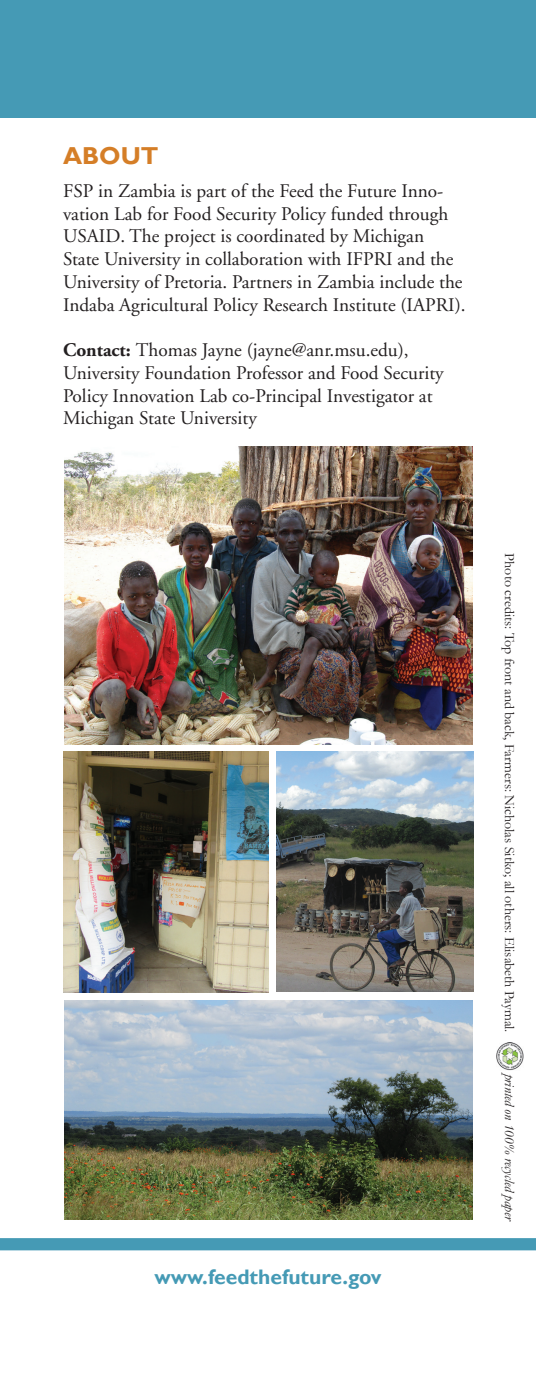
<style>
.page{position:relative;width:536px;height:1386px;background:#fff}
.page>*{position:absolute;margin:0;border:0;box-sizing:border-box;transform-origin:0 0}
.t1{font:700 24.5px "Gill Sans";color:#d57e27}
.t2{font:700 21px "Gill Sans";color:#459ab5}
.t3{font:19.25px/22.8px "Adobe Garamond";color:#231f20}
.t4{font:14px "Garamond";color:#231f20}
.t5{font:italic 14px "Garamond";color:#231f20}
.s1{font-weight:700}
</style>
<div class="page">
<div style="left:0;top:1238px;width:536px;height:12px;background:#459ab5"></div>
<img style="left:276px;top:751px;width:197px;height:241px">
<img style="left:63px;top:752px;width:205px;height:240px">
<img style="left:64px;top:446px;width:408px;height:298px">
<img style="left:64px;top:1001px;width:408px;height:218px">
<img style="left:496px;top:1043px;width:27px;height:27px">
<div style="left:0;top:0;width:536px;height:118px;background:#459ab5"></div>
<p class="t1" style="left:63px;top:141px;width:97px">ABOUT</p>
<p class="t3" style="left:63px;top:180px;width:404px">FSP in Zambia is part of the Feed the Future Inno&shy;vation Lab for Food Security Policy funded through USAID. The project is coordinated by Michigan<br>State University in collaboration with IFPRI and the University of Pretoria. Partners in Zambia include the Indaba Agricultural Policy Research Institute (IAPRI).</p>
<p class="t3" style="left:63px;top:339px;width:382px"><span class="s1">Contact:</span> Thomas Jayne (jayne@anr.msu.edu), University Foundation Professor and Food Security Policy Innovation Lab co-Principal Investigator at Michigan State University</p>
<p class="t2" style="left:154px;top:1264px;width:229px">www.feedthefuture.gov</p>
<p class="t4" style="left:518px;top:553px;width:481px;rotate:90deg">Photo credits: Top front and back, Farmers: Nicholas Sitko; all others: Elisabeth Paymal.</p>
<p class="t5" style="left:518px;top:1074px;width:150px;rotate:90deg">printed on 100% recycled paper</p>
</div>
